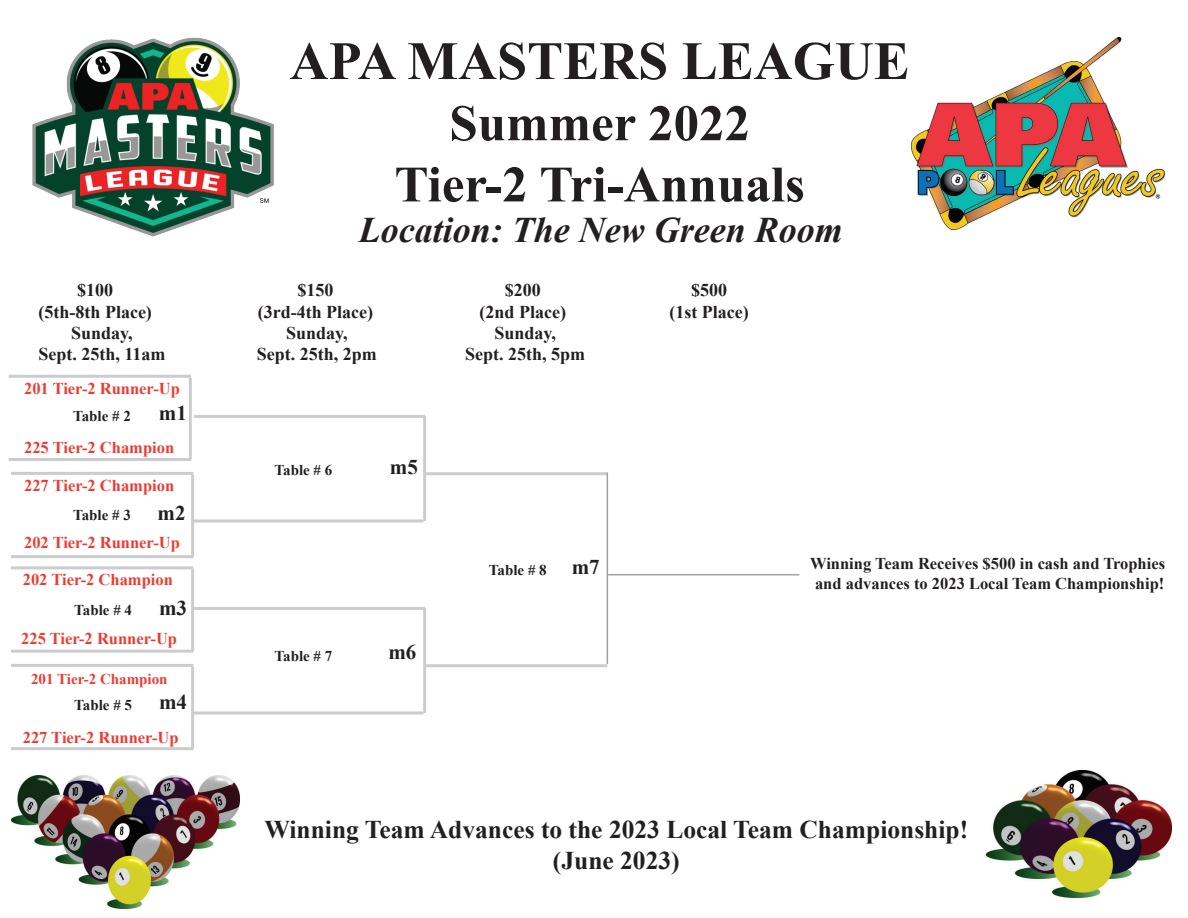
<style>
.page{position:relative;width:1188px;height:918px;background:#fff}
.page>*{position:absolute;margin:0;border:0;box-sizing:border-box;transform-origin:0 0}
.t1{font:700 54px "Times New Roman";color:#231f20}
.t2{font:700 51px/61.2px "Times New Roman";color:#231f20;text-align:center}
.t3{font:italic 700 36px "Times New Roman";color:#231f20}
.t4{font:700 25.5px/30.6px "Times New Roman";color:#231f20;text-align:center}
.t5{font:700 21px "Times New Roman";color:#231f20}
.t6{font:700 18px/21.6px "Times New Roman";color:#231f20;text-align:center}
.t7{font:700 16.5px "Times New Roman";color:#ee3b32}
.t8{font:700 16.5px/19.8px "Times New Roman";color:#231f20}
.t9{font:700 15px "Times New Roman";color:#231f20}
.t10{font:700 15px "Times New Roman";color:#ee3b32}
</style>
<div class="page">
<img style="left:11px;top:775px;width:229px;height:133px">
<img style="left:986px;top:771px;width:185px;height:127px">
<hr style="left:194px;top:415px;width:231px;height:3px;background:#cbccce">
<hr style="left:425px;top:472px;width:182px;height:3px;background:#cbccce">
<hr style="left:423px;top:416px;width:3px;height:105px;background:#cbccce">
<hr style="left:9px;top:375px;width:182px;height:3px;background:#cbccce">
<hr style="left:9px;top:458px;width:182px;height:3px;background:#cbccce">
<hr style="left:189px;top:378px;width:3px;height:82px;background:#cbccce">
<hr style="left:192px;top:520px;width:231px;height:3px;background:#cbccce">
<hr style="left:11px;top:472px;width:182px;height:3px;background:#cbccce">
<hr style="left:11px;top:555px;width:182px;height:3px;background:#cbccce">
<hr style="left:191px;top:475px;width:3px;height:82px;background:#cbccce">
<hr style="left:194px;top:607px;width:231px;height:3px;background:#cbccce">
<hr style="left:425px;top:664px;width:182px;height:3px;background:#cbccce">
<hr style="left:423px;top:608px;width:3px;height:105px;background:#cbccce">
<hr style="left:11px;top:566px;width:182px;height:3px;background:#cbccce">
<hr style="left:11px;top:650px;width:182px;height:3px;background:#cbccce">
<hr style="left:191px;top:569px;width:3px;height:82px;background:#cbccce">
<hr style="left:11px;top:664px;width:182px;height:3px;background:#cbccce">
<hr style="left:11px;top:747px;width:182px;height:3px;background:#cbccce">
<hr style="left:191px;top:667px;width:3px;height:82px;background:#cbccce">
<hr style="left:192px;top:712px;width:231px;height:3px;background:#cbccce">
<hr style="left:607px;top:473px;width:1px;height:191px;background:#a0a1a5">
<hr style="left:608px;top:574px;width:191px;height:1px;background:#a0a1a5">
<img style="left:912px;top:38px;width:253px;height:191px">
<img style="left:32px;top:37px;width:242px;height:200px">
<p class="t6" style="left:39px;top:279px;width:115px">$100<br>(5th-8th Place)</p>
<p class="t6" style="left:39px;top:321px;width:129px">Sunday,<br>Sept. 25th, 11am</p>
<p class="t7" style="left:24px;top:377px;width:157px">201 Tier-2 Runner-Up</p>
<p class="t9" style="left:73px;top:405px;width:59px">Table # 2</p>
<p class="t5" style="left:159px;top:398px;width:29px">m1</p>
<p class="t7" style="left:24px;top:435px;width:152px">225 Tier-2 Champion</p>
<p class="t7" style="left:24px;top:474px;width:152px">227 Tier-2 Champion</p>
<p class="t9" style="left:73px;top:505px;width:59px">Table # 3</p>
<p class="t5" style="left:158px;top:498px;width:29px">m2</p>
<p class="t7" style="left:24px;top:531px;width:157px">202 Tier-2 Runner-Up</p>
<p class="t7" style="left:23px;top:568px;width:152px">202 Tier-2 Champion</p>
<p class="t9" style="left:74px;top:599px;width:59px">Table # 4</p>
<p class="t5" style="left:159px;top:593px;width:29px">m3</p>
<p class="t7" style="left:21px;top:627px;width:157px">225 Tier-2 Runner-Up</p>
<p class="t10" style="left:31px;top:668px;width:138px">201 Tier-2 Champion</p>
<p class="t5" style="left:159px;top:687px;width:29px">m4</p>
<p class="t9" style="left:74px;top:695px;width:59px">Table # 5</p>
<p class="t7" style="left:23px;top:725px;width:157px">227 Tier-2 Runner-Up</p>
<h1 class="t1" style="left:290px;top:22px;width:622px">APA MASTERS LEAGUE</h1>
<h2 class="t2" style="left:394px;top:91px;width:412px">Summer 2022<br>Tier-2 Tri-Annuals</h2>
<h3 class="t3" style="left:359px;top:205px;width:485px">Location: The New Green Room</h3>
<p class="t6" style="left:258px;top:279px;width:117px">$150<br>(3rd-4th Place)</p>
<p class="t6" style="left:480px;top:279px;width:88px">$200<br>(2nd Place)</p>
<p class="t6" style="left:669px;top:279px;width:81px">$500<br>(1st Place)</p>
<p class="t6" style="left:257px;top:321px;width:122px">Sunday,<br>Sept. 25th, 2pm</p>
<p class="t6" style="left:465px;top:321px;width:122px">Sunday,<br>Sept. 25th, 5pm</p>
<p class="t9" style="left:275px;top:460px;width:59px">Table # 6</p>
<p class="t5" style="left:390px;top:452px;width:29px">m5</p>
<p class="t9" style="left:489px;top:559px;width:59px">Table # 8</p>
<p class="t5" style="left:572px;top:552px;width:29px">m7</p>
<p class="t8" style="left:810px;top:553px;width:356px">Winning Team Receives $500 in cash and Trophies and advances to 2023 Local Team Championship!</p>
<p class="t9" style="left:275px;top:645px;width:59px">Table # 7</p>
<p class="t5" style="left:388px;top:636px;width:29px">m6</p>
<h3 class="t4" style="left:264px;top:814px;width:705px">Winning Team Advances to the 2023 Local Team Championship! (June 2023)</h3>
</div>
